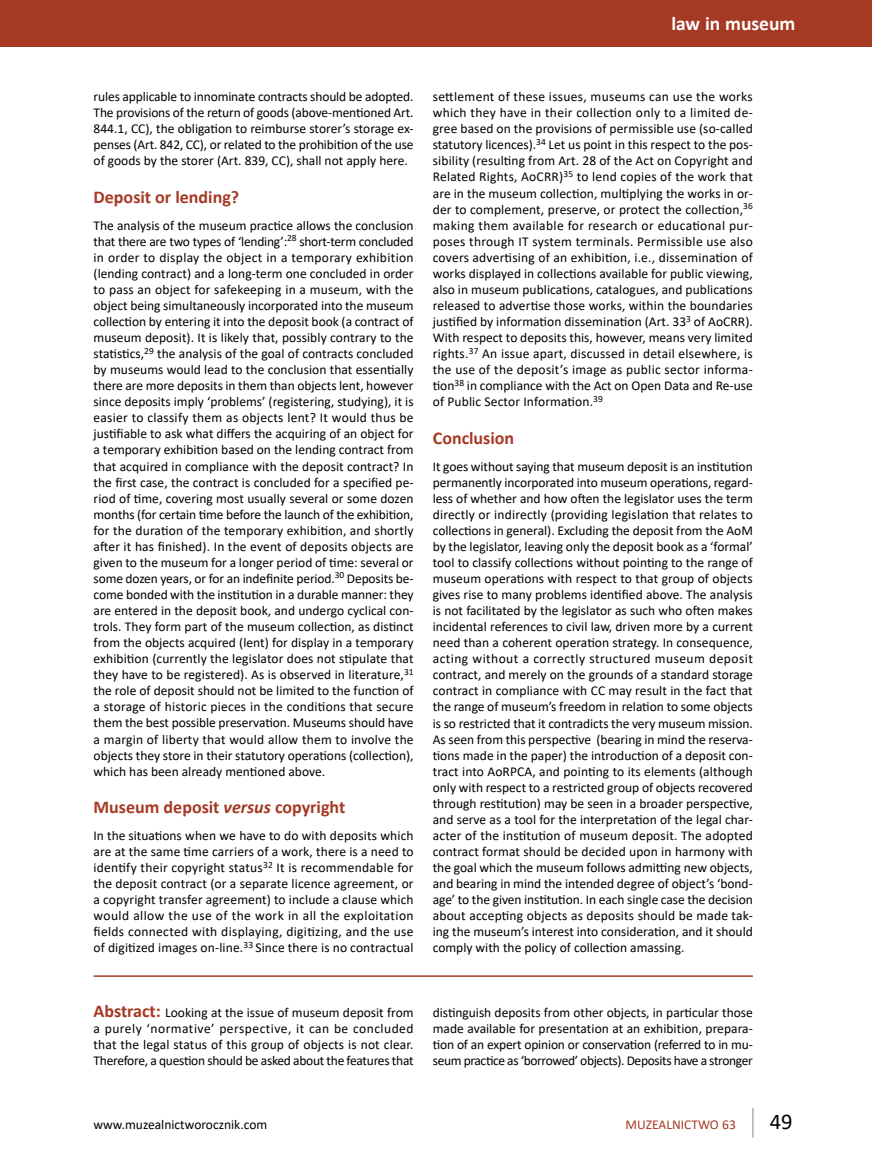
<style>
.page{position:relative;width:872px;height:1170px;background:#fff}
.page>*{position:absolute;margin:0;border:0;box-sizing:border-box;transform-origin:0 0}
.t1{font:22.5px "Calibri";color:#000}
.t2{font:700 19.5px "Calibri";color:#fff}
.t3{font:700 18px "Calibri";color:#a53923}
.t4{font:13.5px/16px "Calibri";color:#000;text-align:justify}
.t5{font:13.5px "Calibri";color:#a53923}
.s1{font-style:italic}
.s2{font-weight:700;font-size:18px;color:#a53923}
</style>
<div class="page">
<hr style="left:752px;top:1107px;width:1px;height:30px;background:#b3b2b2">
<div style="left:0;top:0;width:872px;height:47px;background:#a53923"></div>
<hr style="left:94px;top:975px;width:659px;height:1px;background:#a53923">
<h2 class="t2" style="left:671px;top:10px;width:125px">law in museum</h2>
<p class="t4" style="left:94px;top:88px;width:321px">rules applicable to innominate contracts should be adopted.<br>The provisions of the return of goods (above-mentioned Art.<br>844.1, CC), the obligation to reimburse storer’s storage ex&shy;penses (Art. 842, CC), or related to the prohibition of the use of goods by the storer (Art. 839, CC), shall not apply here.</p>
<h3 class="t3" style="left:94px;top:184px;width:147px">Deposit or lending?</h3>
<p class="t4" style="left:94px;top:217px;width:322px">The analysis of the museum practice allows the conclusion that there are two types of ‘lending’:<sup>28</sup> short-term concluded in order to display the object in a temporary exhibition (lending contract) and a long-term one concluded in order to pass an object for safekeeping in a museum, with the object being simultaneously incorporated into the museum collection by entering it into the deposit book (a contract of museum deposit). It is likely that, possibly contrary to the statistics,<sup>29</sup> the analysis of the goal of contracts concluded by museums would lead to the conclusion that essentially there are more deposits in them than objects lent, however since deposits imply ‘problems’ (registering, studying), it is easier to classify them as objects lent? It would thus be justifiable to ask what differs the acquiring of an object for a temporary exhibition based on the lending contract from that acquired in compliance with the deposit contract? In the first case, the contract is concluded for a specified pe&shy;riod of time, covering most usually several or some dozen months (for certain time before the launch of the exhibition, for the duration of the temporary exhibition, and shortly after it has finished). In the event of deposits objects are given to the museum for a longer period of time: several or some dozen years, or for an indefinite period.<sup>30</sup> Deposits be&shy;come bonded with the institution in a durable manner: they are entered in the deposit book, and undergo cyclical con&shy;trols. They form part of the museum collection, as distinct from the objects acquired (lent) for display in a temporary exhibition (currently the legislator does not stipulate that they have to be registered). As is observed in literature,<sup>31 </sup>the role of deposit should not be limited to the function of a storage of historic pieces in the conditions that secure them the best possible preservation. Museums should have a margin of liberty that would allow them to involve the objects they store in their statutory operations (collection), which has been already mentioned above.</p>
<h3 class="t3" style="left:94px;top:794px;width:253px">Museum deposit <span class="s1">versus</span> copyright</h3>
<p class="t4" style="left:94px;top:827px;width:321px">In the situations when we have to do with deposits which are at the same time carriers of a work, there is a need to identify their copyright status<sup>32</sup> It is recommendable for the deposit contract (or a separate licence agreement, or a copyright transfer agreement) to include a clause which would allow the use of the work in all the exploitation fields connected with displaying, digitizing, and the use of digitized images on-line.<sup>33</sup> Since there is no contractual</p>
<p class="t4" style="left:433px;top:88px;width:321px">settlement of these issues, museums can use the works which they have in their collection only to a limited de&shy;gree based on the provisions of permissible use (so-called statutory licences).<sup>34</sup> Let us point in this respect to the pos&shy;sibility (resulting from Art. 28 of the Act on Copyright and Related Rights, AoCRR)<sup>35</sup> to lend copies of the work that are in the museum collection, multiplying the works in or&shy;der to complement, preserve, or protect the collection,<sup>36 </sup>making them available for research or educational pur&shy;poses through IT system terminals. Permissible use also covers advertising of an exhibition, i.e., dissemination of works displayed in collections available for public viewing, also in museum publications, catalogues, and publications released to advertise those works, within the boundaries justified by information dissemination (Art. 33<sup>3</sup> of AoCRR).<br>With respect to deposits this, however, means very limited rights.<sup>37</sup> An issue apart, discussed in detail elsewhere, is the use of the deposit’s image as public sector informa&shy;tion<sup>38</sup> in compliance with the Act on Open Data and Re-use of Public Sector Information.<sup>39</sup></p>
<h3 class="t3" style="left:433px;top:425px;width:83px">Conclusion</h3>
<p class="t4" style="left:433px;top:457px;width:322px">It goes without saying that museum deposit is an institution permanently incorporated into museum operations, regard&shy;less of whether and how often the legislator uses the term directly or indirectly (providing legislation that relates to collections in general). Excluding the deposit from the AoM by the legislator, leaving only the deposit book as a ‘formal’ tool to classify collections without pointing to the range of museum operations with respect to that group of objects gives rise to many problems identified above. The analysis is not facilitated by the legislator as such who often makes incidental references to civil law, driven more by a current need than a coherent operation strategy. In consequence, acting without a correctly structured museum deposit contract, and merely on the grounds of a standard storage contract in compliance with CC may result in the fact that the range of museum’s freedom in relation to some objects is so restricted that it contradicts the very museum mission.<br>As seen from this perspective (bearing in mind the reserva&shy;tions made in the paper) the introduction of a deposit con&shy;tract into AoRPCA, and pointing to its elements (although only with respect to a restricted group of objects recovered through restitution) may be seen in a broader perspective, and serve as a tool for the interpretation of the legal char&shy;acter of the institution of museum deposit. The adopted contract format should be decided upon in harmony with the goal which the museum follows admitting new objects, and bearing in mind the intended degree of object’s ‘bond&shy;age’ to the given institution. In each single case the decision about accepting objects as deposits should be made tak&shy;ing the museum’s interest into consideration, and it should comply with the policy of collection amassing.</p>
<p class="t4" style="left:94px;top:1003px;width:321px"><span class="s2">Abstract:</span> Looking at the issue of museum deposit from a purely ‘normative’ perspective, it can be concluded that the legal status of this group of objects is not clear.<br>Therefore, a question should be asked about the features that</p>
<p class="t4" style="left:433px;top:1003px;width:321px">distinguish deposits from other objects, in particular those made available for presentation at an exhibition, prepara&shy;tion of an expert opinion or conservation (referred to in mu&shy;seum practice as ‘borrowed’ objects). Deposits have a stronger</p>
<p class="t4" style="left:94px;top:1115px;width:175px">www.muzealnictworocznik.com</p>
<p class="t5" style="left:625px;top:1114px;width:112px">MUZEALNICTWO 63</p>
<h1 class="t1" style="left:770px;top:1105px;width:24px">49</h1>
</div>
